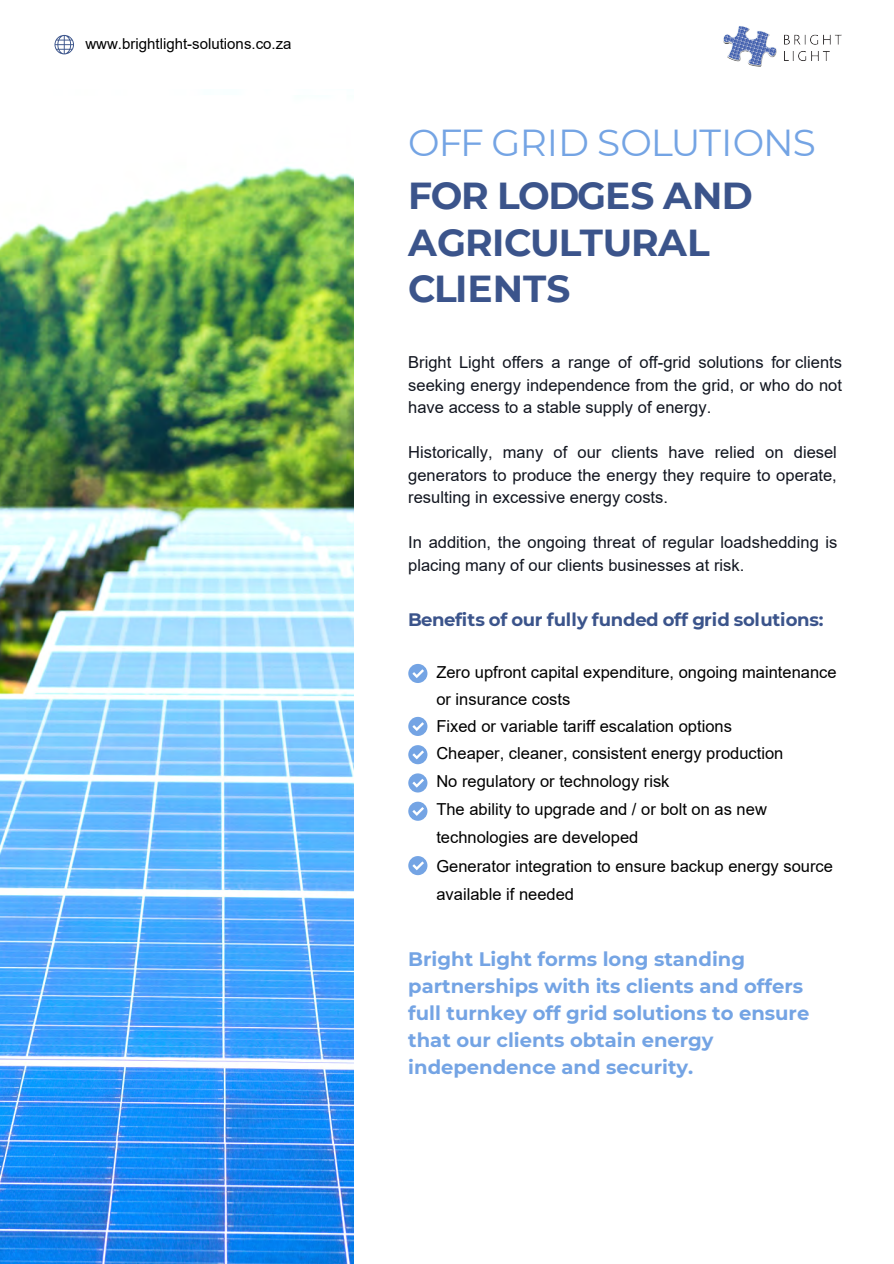
<style>
.page{position:relative;width:894px;height:1264px;background:#fff}
.page>*{position:absolute;margin:0;border:0;box-sizing:border-box;transform-origin:0 0}
.t1{font:37.5px/52.9px "Montserrat";letter-spacing:-.025em;color:#74a4e4}
.t2{font:700 37.5px/46.2px "Montserrat";letter-spacing:-.01em;color:#3b548b}
.t3{font:700 19.5px/27px "Montserrat";color:#74a4e4}
.t4{font:700 18px "Montserrat";letter-spacing:-.02em;color:#3b548b}
.t5{font:16.5px/22.5px "Arial";color:#11151f;text-align:justify}
.t6{font:16.5px/28.2px "Arial";color:#000}
.t7{font:15px "Arial";color:#000}
.s1{font-weight:700;color:#3b548b}
</style>
<div class="page">
<img style="left:0;top:166px;width:354px;height:1097px">
<div style="left:408px;top:664px;width:19px;height:19px;background:#74a4e4;border-radius:50%"></div>
<svg style="left:412px;top:669px;width:12px;height:9px"></svg>
<div style="left:408px;top:717px;width:19px;height:19px;background:#74a4e4;border-radius:50%"></div>
<svg style="left:412px;top:722px;width:12px;height:9px"></svg>
<div style="left:408px;top:745px;width:19px;height:19px;background:#74a4e4;border-radius:50%"></div>
<svg style="left:412px;top:750px;width:12px;height:9px"></svg>
<div style="left:408px;top:773px;width:19px;height:19px;background:#74a4e4;border-radius:50%"></div>
<svg style="left:412px;top:779px;width:12px;height:8px"></svg>
<div style="left:408px;top:801px;width:19px;height:19px;background:#74a4e4;border-radius:50%"></div>
<svg style="left:412px;top:807px;width:12px;height:9px"></svg>
<div style="left:408px;top:856px;width:19px;height:19px;background:#74a4e4;border-radius:50%"></div>
<svg style="left:412px;top:861px;width:12px;height:9px"></svg>
<svg style="left:54px;top:35px;width:20px;height:19px"></svg>
<img style="left:723px;top:26px;width:118px;height:41px">
<p class="t7" style="left:85px;top:33px;width:207px">www.brightlight-solutions.co.za</p>
<p class="t1" style="left:408px;top:115px;width:409px">OFF GRID SOLUTIONS<br><span class="s1">FOR LODGES AND</span></p>
<p class="t2" style="left:408px;top:217px;width:303px">AGRICULTURAL<br>CLIENTS</p>
<p class="t5" style="left:408px;top:351px;width:435px">Bright Light offers a range of off-grid solutions for clients seeking energy independence from the grid, or who do not have access to a stable supply of energy.</p>
<p class="t5" style="left:408px;top:441px;width:430px">Historically, many of our clients have relied on diesel generators to produce the energy they require to operate, resulting in excessive energy costs.</p>
<p class="t5" style="left:408px;top:531px;width:430px">In addition, the ongoing threat of regular loadshedding is placing many of our clients businesses at risk.</p>
<p class="t4" style="left:408px;top:607px;width:416px">Benefits of our fully funded off grid solutions:</p>
<p class="t6" style="left:436px;top:658px;width:402px;line-height:27px">Zero upfront capital expenditure, ongoing maintenance or insurance costs</p>
<p class="t6" style="left:436px;top:712px;width:297px">Fixed or variable tariff escalation options</p>
<p class="t6" style="left:436px;top:739px;width:348px">Cheaper, cleaner, consistent energy production</p>
<p class="t6" style="left:436px;top:767px;width:234px">No regulatory or technology risk</p>
<p class="t6" style="left:436px;top:795px;width:332px">The ability to upgrade and / or bolt on as new technologies are developed</p>
<p class="t6" style="left:436px;top:851px;width:398px">Generator integration to ensure backup energy source available if needed</p>
<p class="t3" style="left:408px;top:944px;width:402px">Bright Light forms long standing partnerships with its clients and offers full turnkey off grid solutions to ensure that our clients obtain energy independence and security.</p>
</div>
